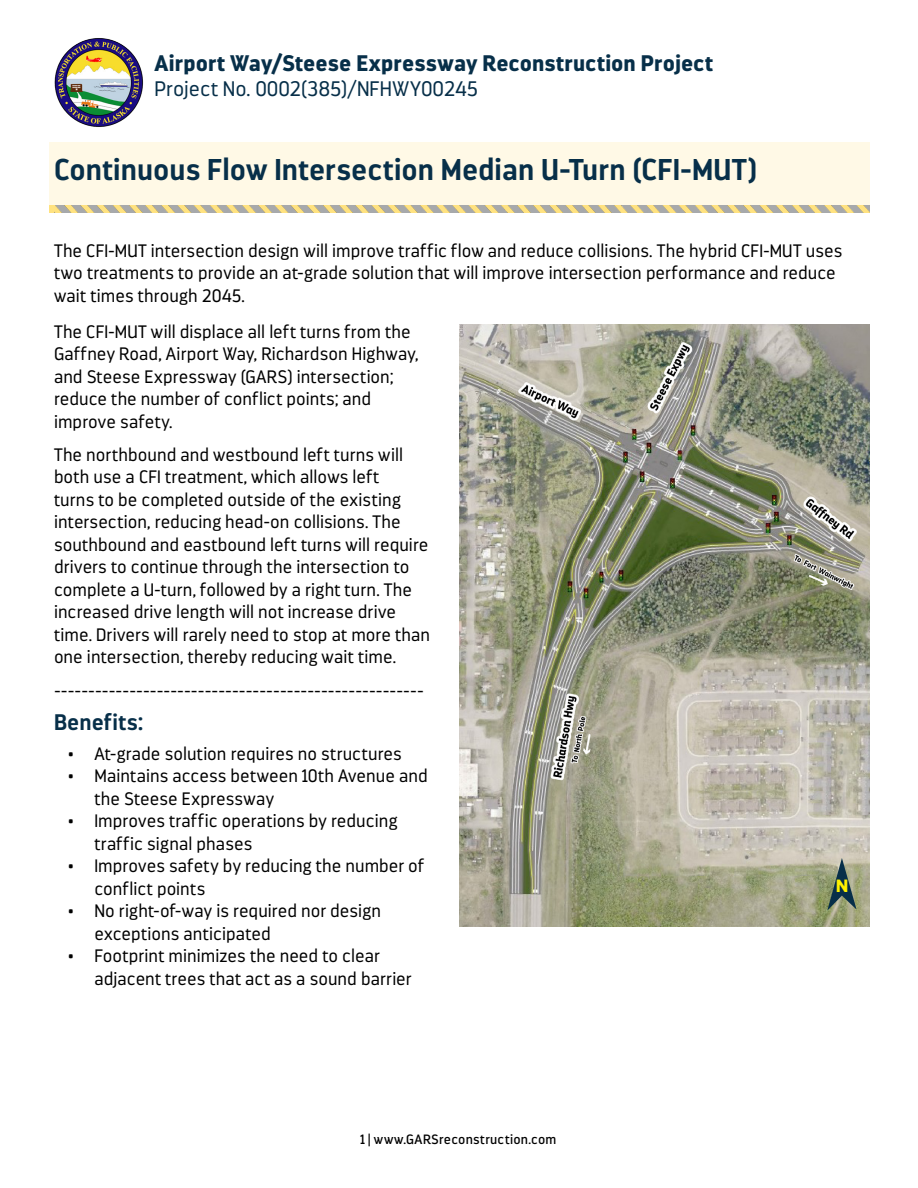
<style>
.page{position:relative;width:918px;height:1188px;background:#fff}
.page>*{position:absolute;margin:0;border:0;box-sizing:border-box;transform-origin:0 0}
.t1{font:700 30px "Darwin";letter-spacing:.005em;color:#072f49}
.t2{font:900 22.5px "Darwin";letter-spacing:.005em;color:#072f49}
.Heading_1{font:700 22.5px "Darwin";letter-spacing:.015em;color:#072f49}
.t3{font:300 21px "Darwin";color:#072f49}
.Body_-_Single_Column{font:300 18px/22.5px "Darwin";letter-spacing:.005em;color:#000}
.t4{font:700 18px "Whitney";color:#fff200}
.t5{font:13.5px "Darwin";letter-spacing:.025em;color:#000}
.s1{font-family:"Whitney";font-weight:400;font-size:16.5px}
</style>
<div class="page">
<div style="left:49px;top:143px;width:820px;height:70px;background:#fff9e6"></div>
<img style="left:54px;top:38px;width:90px;height:89px;border-radius:45px">
<img style="left:54px;top:205px;width:815px;height:8px">
<img style="left:459px;top:324px;width:410px;height:603px">
<svg style="left:827px;top:858px;width:30px;height:53px;background:#718172"></svg>
<p class="t2" style="left:154px;top:49px;width:560px">Airport Way/Steese Expressway Reconstruction Project</p>
<p class="t3" style="left:154px;top:76px;width:325px">Project No. 0002(385)/NFHWY00245</p>
<p class="t1" style="left:54px;top:151px;width:705px">Continuous Flow Intersection Median U-Turn (CFI-MUT)</p>
<p class="Body_-_Single_Column" style="left:54px;top:239px;width:790px">The CFI-MUT intersection design will improve traffic flow and reduce collisions. The hybrid CFI-MUT uses two treatments to provide an at-grade solution that will improve intersection performance and reduce wait times through 2045.</p>
<p class="Body_-_Single_Column" style="left:54px;top:320px;width:366px">The CFI-MUT will displace all left turns from the Gaffney Road, Airport Way, Richardson Highway, and Steese Expressway (GARS) intersection; reduce the number of conflict points; and improve safety.</p>
<p class="Body_-_Single_Column" style="left:54px;top:443px;width:378px">The northbound and westbound left turns will both use a CFI treatment, which allows left<br>turns to be completed outside of the existing intersection, reducing head-on collisions. The southbound and eastbound left turns will require drivers to continue through the intersection to complete a U-turn, followed by a right turn. The increased drive length will not increase drive time. Drivers will rarely need to stop at more than one intersection, thereby reducing wait time.</p>
<p class="Body_-_Single_Column" style="left:54px;top:679px;width:371px">------------------------------------------------------</p>
<h1 class="Heading_1" style="left:54px;top:709px;width:91px">Benefits:</h1>
<p class="Body_-_Single_Column" style="left:68px;top:742px;width:336px"><span class="s1">•</span> At-grade solution requires no structures</p>
<p class="Body_-_Single_Column" style="left:94px;top:765px;width:335px;text-indent:-27px"><span class="s1">•</span> Maintains access between 10th Avenue and the Steese Expressway</p>
<p class="Body_-_Single_Column" style="left:94px;top:810px;width:304px;text-indent:-27px"><span class="s1">•</span> Improves traffic operations by reducing traffic signal phases</p>
<p class="Body_-_Single_Column" style="left:94px;top:855px;width:331px;text-indent:-27px"><span class="s1">•</span> Improves safety by reducing the number of conflict points</p>
<p class="Body_-_Single_Column" style="left:94px;top:900px;width:288px;text-indent:-27px"><span class="s1">•</span> No right-of-way is required nor design exceptions anticipated</p>
<p class="Body_-_Single_Column" style="left:94px;top:945px;width:319px;text-indent:-27px"><span class="s1">•</span> Footprint minimizes the need to clear adjacent trees that act as a sound barrier</p>
<p class="t5" style="left:360px;top:1131px;width:198px">1 | www.GARSreconstruction.com</p>
<p class="t4" style="left:836px;top:874px;width:14px">N</p>
</div>
